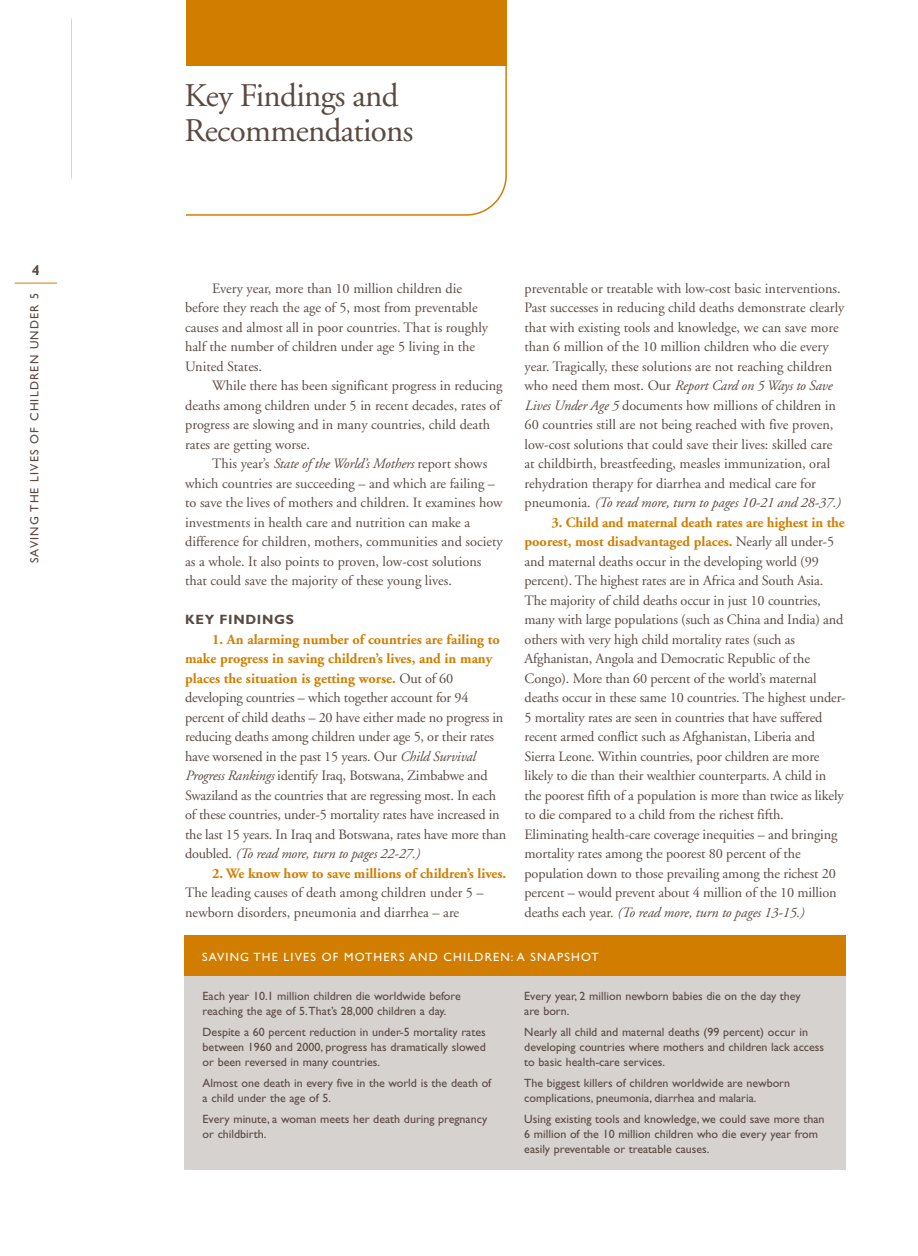
<style>
.page{position:relative;width:918px;height:1256px;background:#fff}
.page>*{position:absolute;margin:0;border:0;box-sizing:border-box;transform-origin:0 0}
.t1{font:33px/34.5px "Adobe Garamond";letter-spacing:-.02em;color:#5a4a42}
.t2{font:14.25px/19.5px "Adobe Garamond";letter-spacing:-.01em;color:#5a4a42}
.t3{font:700 14.25px "Adobe Garamond";letter-spacing:-.005em;color:#d17e00}
.t4{font:700 14.25px "Gill Sans";color:#5a4a42}
.t5{font:700 13.5px "Gill Sans";letter-spacing:.05em;color:#5a4a42}
.t6{font:12px/15px "Gill Sans";color:#5a4a42}
.t7{font:12px "Gill Sans";letter-spacing:.1em;color:#fff}
.t8{font:12px "Gill Sans";letter-spacing:.1em;color:#5a4a42}
.s1{font-style:italic}
.s2{font-weight:700;color:#d17e00}
</style>
<div class="page">
<hr style="left:15px;top:283px;width:42px;height:1px;background:#d17e00">
<svg style="left:186px;top:66px;width:321px;height:150px"></svg>
<div style="left:167px;top:0;width:340px;height:66px;background:#d17e00"></div>
<div style="left:72px;top:0;width:113px;height:251px;background:#fff"></div>
<div style="left:185px;top:971px;width:661px;height:198px;background:#d6d2d0"></div>
<div style="left:185px;top:935px;width:661px;height:41px;background:#d17e00"></div>
<h1 class="t1" style="left:185px;top:82px;width:231px">Key Findings and<br>Recommendations</h1>
<p class="t4" style="left:32px;top:265px;width:9px">4</p>
<p class="t8" style="left:30px;top:563px;width:272px;rotate:-90deg">SAVING THE LIVES OF CHILDREN UNDER 5</p>
<p class="t2" style="left:185px;top:280px;width:305px;text-indent:27px">Every year, more than 10 million children die before they reach the age of 5, most from preventable causes and almost all in poor countries. That is roughly half the number of children under age 5 living in the United States.</p>
<p class="t2" style="left:185px;top:377px;width:319px;text-indent:27px">While there has been significant progress in reducing deaths among children under 5 in recent decades, rates of progress are slowing and in many countries, child death rates are getting worse.</p>
<p class="t2" style="left:185px;top:455px;width:319px;text-indent:27px">This year’s <span class="s1">State of the World’s Mothers</span> report shows which countries are succeeding – and which are failing – to save the lives of mothers and children. It examines how investments in health care and nutrition can make a difference for children, mothers, communities and society as a whole. It also points to proven, low-cost solutions that could save the majority of these young lives.</p>
<p class="t5" style="left:185px;top:615px;width:110px">KEY FINDINGS</p>
<p class="t2" style="left:185px;top:631px;width:323px;text-indent:27px"><span class="s2">1. An alarming number of countries are failing to make progress in saving children’s lives, and in many places the situation is getting worse.</span> Out of 60 developing countries – which together account for 94 percent of child deaths – 20 have either made no progress in reducing deaths among children under age 5, or their rates have worsened in the past 15 years. Our <span class="s1">Child Survival Progress Rankings</span> identify Iraq, Botswana, Zimbabwe and Swaziland as the countries that are regressing most. In each of these countries, under-5 mortality rates have increased in the last 15 years. In Iraq and Botswana, rates have more than doubled. <span class="s1">(To read more, turn to pages 22-27.)</span></p>
<p class="t3" style="left:212px;top:867px;width:296px">2. We know how to save millions of children’s lives.</p>
<p class="t2" style="left:185px;top:884px;width:300px">The leading causes of death among children under 5 – newborn disorders, pneumonia and diarrhea – are</p>
<p class="t2" style="left:525px;top:280px;width:321px">preventable or treatable with low-cost basic interventions.<br>Past successes in reducing child deaths demonstrate clearly that with existing tools and knowledge, we can save more than 6 million of the 10 million children who die every year. Tragically, these solutions are not reaching children who need them most. Our <span class="s1">Report Card on 5 Ways to Save Lives Under Age 5</span> documents how millions of children in 60 countries still are not being reached with five proven, low-cost solutions that could save their lives: skilled care at childbirth, breastfeeding, measles immunization, oral rehydration therapy for diarrhea and medical care for pneumonia. <span class="s1">(To read more, turn to pages 10-21 and 28-37.)</span></p>
<p class="t2" style="left:525px;top:514px;width:323px;text-indent:27px"><span class="s2">3. Child and maternal death rates are highest in the poorest, most disadvantaged places.</span> Nearly all under-5 and maternal deaths occur in the developing world (99 percent). The highest rates are in Africa and South Asia.<br>The majority of child deaths occur in just 10 countries, many with large populations (such as China and India) and others with very high child mortality rates (such as Afghanistan, Angola and Democratic Republic of the Congo). More than 60 percent of the world’s maternal deaths occur in these same 10 countries. The highest under-5 mortality rates are seen in countries that have suffered recent armed conflict such as Afghanistan, Liberia and Sierra Leone. Within countries, poor children are more likely to die than their wealthier counterparts. A child in the poorest fifth of a population is more than twice as likely to die compared to a child from the richest fifth.<br>Eliminating health-care coverage inequities – and bringing mortality rates among the poorest 80 percent of the population down to those prevailing among the richest 20 percent – would prevent about 4 million of the 10 million deaths each year. <span class="s1">(To read more, turn to pages 13-15.)</span></p>
<p class="t7" style="left:202px;top:953px;width:398px">SAVING THE LIVES OF MOTHERS AND CHILDREN: A SNAPSHOT</p>
<p class="t6" style="left:203px;top:989px;width:260px">Each year 10.1 million children die worldwide before reaching the age of 5.That’s 28,000 children a day.</p>
<p class="t6" style="left:203px;top:1025px;width:285px;text-align:justify">Despite a 60 percent reduction in under-5 mortality rates between 1960 and 2000, progress has dramatically slowed or been reversed in many countries.</p>
<p class="t6" style="left:203px;top:1076px;width:290px">Almost one death in every five in the world is the death of a child under the age of 5.</p>
<p class="t6" style="left:203px;top:1112px;width:286px">Every minute, a woman meets her death during pregnancy or childbirth.</p>
<p class="t6" style="left:524px;top:989px;width:278px">Every year, 2 million newborn babies die on the day they are born.</p>
<p class="t6" style="left:524px;top:1025px;width:301px">Nearly all child and maternal deaths (99 percent) occur in developing countries where mothers and children lack access to basic health-care services.</p>
<p class="t6" style="left:524px;top:1076px;width:267px">The biggest killers of children worldwide are newborn complications, pneumonia, diarrhea and malaria.</p>
<p class="t6" style="left:524px;top:1112px;width:302px">Using existing tools and knowledge, we could save more than<br>6 million of the 10 million children who die every year from easily preventable or treatable causes.</p>
</div>
